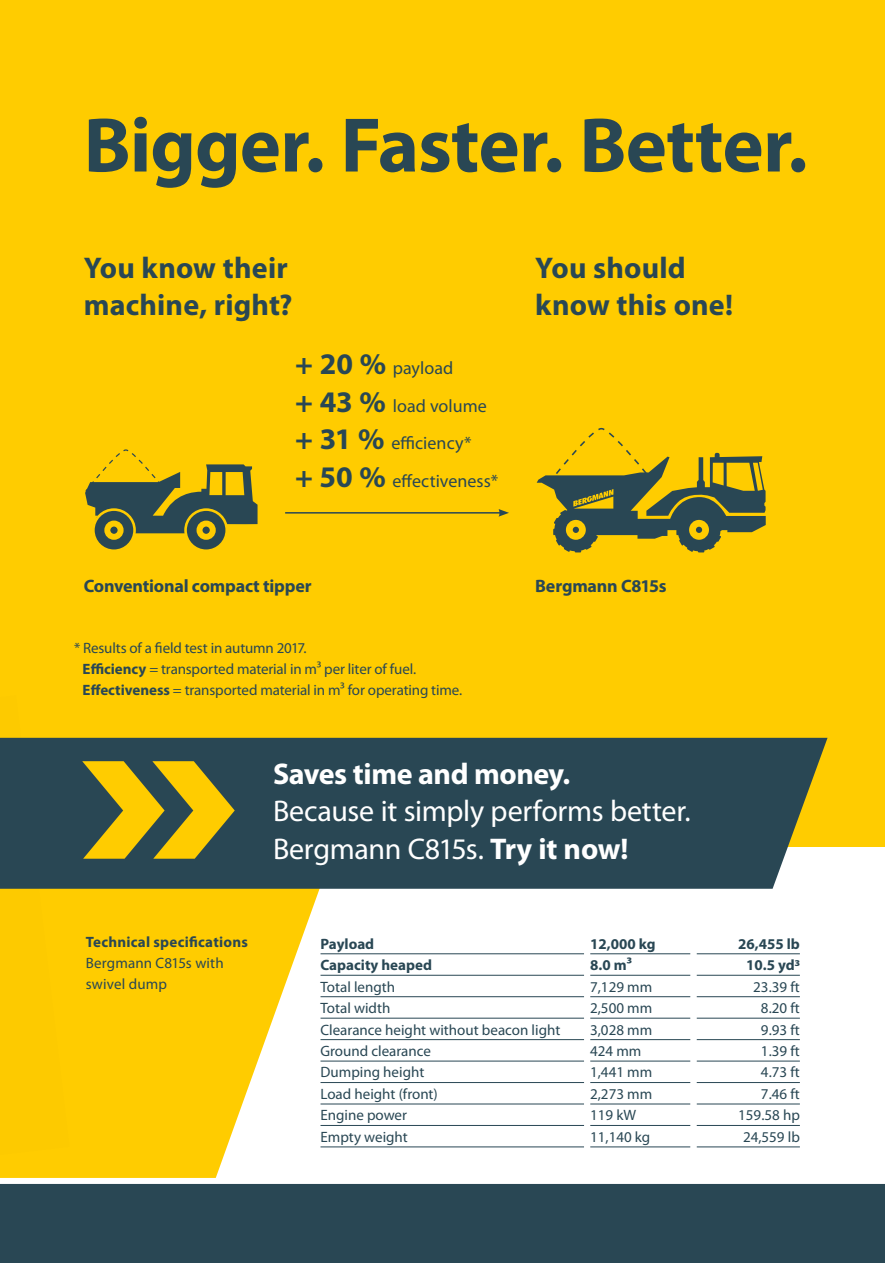
<style>
.page{position:relative;width:885px;height:1263px;background:#fff}
.page>*{position:absolute;margin:0;border:0;box-sizing:border-box;transform-origin:0 0}
.t1{font:700 78px "Myriad Pro";letter-spacing:-.01em;color:#294754}
.t2{font:30px/37.5px "Myriad Pro";letter-spacing:-.01em;color:#fff}
.t3{font:700 30px/37.5px "Myriad Pro";letter-spacing:.005em;color:#294754}
.t4{font:700 30px "Myriad Pro";letter-spacing:-.015em;color:#fff}
.t5{font:18px/37.5px "Myriad Pro";letter-spacing:.005em;color:#294754}
.t6{font:700 18px "Myriad Pro";letter-spacing:-.01em;color:#294754}
.t7{font:15px/21px "Myriad Pro";color:#294754}
.t8{font:700 15px "Myriad Pro";color:#294754}
.s1{font-weight:700;font-size:30px}
.s2{font-weight:700}
</style>
<div class="page">
<div style="left:0;top:0;width:884px;height:1213px;background:#fc0"></div>
<div style="left:57px;top:847px;width:827px;height:388px;background:#fff"></div>
<svg style="left:0;top:889px;width:323px;height:289px;fill:#fc0"></svg>
<img style="left:0;top:737px;width:38px;height:1px">
<img style="left:0;top:889px;width:69px;height:266px">
<div style="left:0;top:1183px;width:884px;height:80px;background:#294754"></div>
<div style="left:0;top:1178px;width:884px;height:6px;background:#fff"></div>
<div style="left:0;top:738px;width:827px;height:151px;background:#294754"></div>
<hr style="left:320px;top:953px;width:264px;height:1px;background:#294754">
<hr style="left:590px;top:953px;width:100px;height:1px;background:#294754">
<hr style="left:696px;top:953px;width:103px;height:1px;background:#294754">
<hr style="left:320px;top:975px;width:264px;height:1px;background:#294754">
<hr style="left:590px;top:975px;width:100px;height:1px;background:#294754">
<hr style="left:696px;top:975px;width:103px;height:1px;background:#294754">
<hr style="left:320px;top:996px;width:264px;height:1px;background:#294754">
<hr style="left:590px;top:996px;width:100px;height:1px;background:#294754">
<hr style="left:696px;top:996px;width:103px;height:1px;background:#294754">
<hr style="left:320px;top:1018px;width:264px;height:1px;background:#294754">
<hr style="left:590px;top:1018px;width:100px;height:1px;background:#294754">
<hr style="left:696px;top:1018px;width:103px;height:1px;background:#294754">
<hr style="left:320px;top:1039px;width:264px;height:1px;background:#294754">
<hr style="left:590px;top:1039px;width:100px;height:1px;background:#294754">
<hr style="left:696px;top:1039px;width:103px;height:1px;background:#294754">
<hr style="left:320px;top:1061px;width:264px;height:1px;background:#294754">
<hr style="left:590px;top:1061px;width:100px;height:1px;background:#294754">
<hr style="left:696px;top:1061px;width:103px;height:1px;background:#294754">
<hr style="left:320px;top:1082px;width:264px;height:1px;background:#294754">
<hr style="left:590px;top:1082px;width:100px;height:1px;background:#294754">
<hr style="left:696px;top:1082px;width:103px;height:1px;background:#294754">
<hr style="left:320px;top:1103px;width:264px;height:1px;background:#294754">
<hr style="left:590px;top:1103px;width:100px;height:1px;background:#294754">
<hr style="left:696px;top:1103px;width:103px;height:1px;background:#294754">
<hr style="left:320px;top:1125px;width:264px;height:1px;background:#294754">
<hr style="left:590px;top:1125px;width:100px;height:1px;background:#294754">
<hr style="left:696px;top:1125px;width:103px;height:1px;background:#294754">
<hr style="left:320px;top:1146px;width:264px;height:1px;background:#294754">
<hr style="left:590px;top:1146px;width:100px;height:1px;background:#294754">
<hr style="left:696px;top:1146px;width:103px;height:1px;background:#294754">
<svg style="left:82px;top:761px;width:153px;height:98px"></svg>
<svg style="left:85px;top:449px;width:172px;height:85px"></svg>
<div style="left:93px;top:510px;width:41px;height:41px;background:#294754;border-radius:50%"></div>
<div style="left:92px;top:508px;width:44px;height:44px;border:3px solid #fc0;border-radius:50%"></div>
<div style="left:185px;top:510px;width:42px;height:41px;background:#294754;border-radius:50%"></div>
<div style="left:184px;top:508px;width:44px;height:44px;border:3px solid #fc0;border-radius:50%"></div>
<div style="left:104px;top:521px;width:20px;height:19px;border:6px solid #fc0;border-radius:50%"></div>
<div style="left:196px;top:521px;width:20px;height:19px;border:6px solid #fc0;border-radius:50%"></div>
<svg style="left:536px;top:427px;width:229px;height:125px"></svg>
<hr style="left:285px;top:512px;width:216px;height:2px;background:#294754">
<svg style="left:498px;top:509px;width:11px;height:8px"></svg>
<h1 class="t1" style="left:84px;top:94px;width:725px">Bigger. Faster. Better.</h1>
<h2 class="t3" style="left:84px;top:248px;width:210px">You know their machine, right?</h2>
<h2 class="t3" style="left:535px;top:248px;width:199px">You should know this one!</h2>
<p class="t5" style="left:295px;top:349px;width:205px"><span class="s1">+ 20 %</span> payload<br><span class="s1">+ 43 %</span> load volume <span class="s1">+ 31 %</span> efficiency*<br><span class="s1">+ 50 %</span> effectiveness*</p>
<p class="t6" style="left:84px;top:574px;width:229px">Conventional compact tipper</p>
<p class="t6" style="left:535px;top:574px;width:133px">Bergmann C815s</p>
<p class="t7" style="left:83px;top:638px;width:381px;text-indent:-9px">* Results of a field test in autumn 2017.<br><span class="s2">Efficiency</span> = transported material in m³ per liter of fuel.<br><span class="s2">Effectiveness</span> = transported material in m³ for operating time.</p>
<h2 class="t4" style="left:273px;top:754px;width:299px">Saves time and money.</h2>
<h2 class="t2" style="left:273px;top:792px;width:419px">Because it simply performs better.<br>Bergmann C815s. <span class="s2">Try it now!</span></h2>
<p class="t8" style="left:86px;top:932px;width:164px">Technical specifications</p>
<p class="t7" style="left:86px;top:952px;width:139px">Bergmann C815s with swivel dump</p>
<p class="t8" style="left:320px;top:934px;width:55px">Payload</p>
<p class="t8" style="left:590px;top:934px;width:67px">12,000 kg</p>
<p class="t8" style="left:738px;top:934px;width:63px">26,455 lb</p>
<p class="t8" style="left:320px;top:955px;width:113px">Capacity heaped</p>
<p class="t8" style="left:590px;top:955px;width:43px">8.0 m³</p>
<p class="t8" style="left:746px;top:955px;width:55px">10.5 yd3</p>
<p class="t7" style="left:320px;top:976px;width:76px">Total length</p>
<p class="t7" style="left:590px;top:976px;width:64px">7,129 mm</p>
<p class="t7" style="left:753px;top:976px;width:48px">23.39 ft</p>
<p class="t7" style="left:320px;top:997px;width:71px">Total width</p>
<p class="t7" style="left:590px;top:997px;width:64px">2,500 mm</p>
<p class="t7" style="left:760px;top:997px;width:40px">8.20 ft</p>
<p class="t7" style="left:320px;top:1019px;width:241px">Clearance height without beacon light</p>
<p class="t7" style="left:590px;top:1019px;width:64px">3,028 mm</p>
<p class="t7" style="left:760px;top:1019px;width:40px">9.93 ft</p>
<p class="t7" style="left:320px;top:1040px;width:112px">Ground clearance</p>
<p class="t7" style="left:590px;top:1040px;width:53px">424 mm</p>
<p class="t7" style="left:760px;top:1040px;width:40px">1.39 ft</p>
<p class="t7" style="left:320px;top:1062px;width:105px">Dumping height</p>
<p class="t7" style="left:590px;top:1062px;width:64px">1,441 mm</p>
<p class="t7" style="left:760px;top:1062px;width:40px">4.73 ft</p>
<p class="t7" style="left:320px;top:1083px;width:119px">Load height (front)</p>
<p class="t7" style="left:590px;top:1083px;width:64px">2,273 mm</p>
<p class="t7" style="left:760px;top:1083px;width:40px">7.46 ft</p>
<p class="t7" style="left:320px;top:1104px;width:88px">Engine power</p>
<p class="t7" style="left:590px;top:1104px;width:47px">119 kW</p>
<p class="t7" style="left:738px;top:1104px;width:63px">159.58 hp</p>
<p class="t7" style="left:320px;top:1126px;width:89px">Empty weight</p>
<p class="t7" style="left:590px;top:1126px;width:62px">11,140 kg</p>
<p class="t7" style="left:743px;top:1126px;width:58px">24,559 lb</p>
</div>
